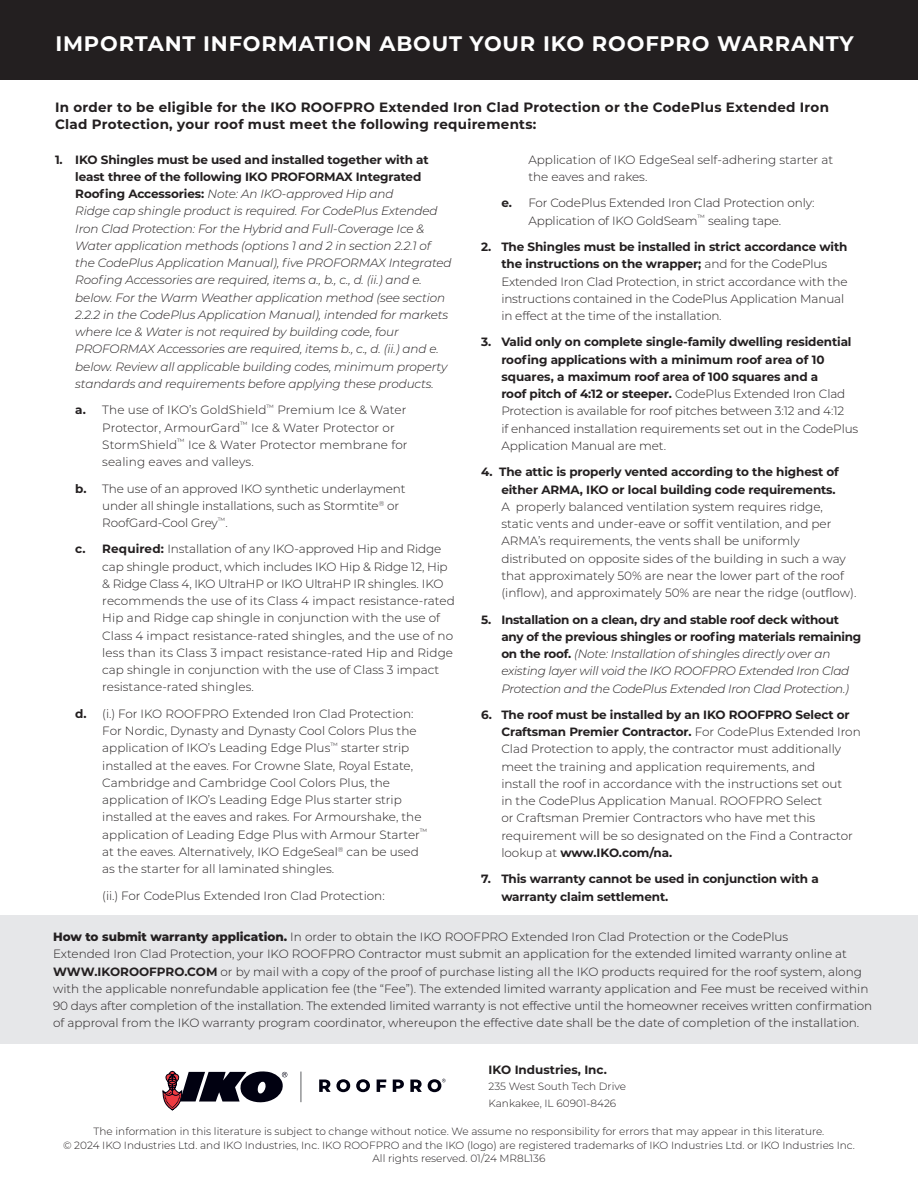
<style>
.page{position:relative;width:918px;height:1188px;background:#fff}
.page>*{position:absolute;margin:0;border:0;box-sizing:border-box;transform-origin:0 0}
.All_CAPS_Headline{font:700 21px "Montserrat";letter-spacing:.04em;color:#fff}
.t1{font:700 13.5px/17.2px "Montserrat";letter-spacing:.02em;color:#231f20}
.First_Indent{font:300 12px/17.2px "Montserrat";color:#231f20}
.First_Indent-2{font:italic 300 12px/17.2px "Montserrat";letter-spacing:-.01em;color:#231f20}
.First_Indent-3{font:700 12px/17.2px "Montserrat";letter-spacing:-.01em;color:#231f20}
.t2{font:300 10.5px/13.5px "Montserrat";color:#231f20}
.s1{font-weight:700;font-style:normal}
.s2{font-weight:700}
.s3{font-weight:800}
.s4{font-weight:300}
</style>
<div class="page">
<div style="left:0;top:916px;width:918px;height:128px;background:#e6e7e9"></div>
<svg style="left:319px;top:1079px;width:31px;height:13px"></svg>
<svg style="left:356px;top:1079px;width:14px;height:13px"></svg>
<svg style="left:377px;top:1080px;width:9px;height:12px"></svg>
<svg style="left:393px;top:1080px;width:11px;height:12px"></svg>
<svg style="left:410px;top:1080px;width:12px;height:12px"></svg>
<hr style="left:300px;top:1072px;width:2px;height:30px;background:#76787b">
<svg style="left:428px;top:1079px;width:18px;height:13px"></svg>
<svg style="left:162px;top:1070px;width:125px;height:41px"></svg>
<div style="left:0;top:0;width:918px;height:80px;background:#231f20"></div>
<p class="All_CAPS_Headline" style="left:55px;top:28px;width:800px">IMPORTANT INFORMATION ABOUT YOUR IKO ROOFPRO WARRANTY</p>
<p class="t1" style="left:55px;top:98px;width:775px">In order to be eligible for the IKO ROOFPRO Extended Iron Clad Protection or the CodePlus Extended Iron<br>Clad Protection, your roof must meet the following requirements:</p>
<p class="First_Indent-2" style="left:75px;top:150px;width:378px;text-indent:-20px"><span class="s1">1. IKO Shingles must be used and installed together with at least three of the following IKO PROFORMAX Integrated Roofing Accessories:</span> Note: An IKO-approved Hip and<br>Ridge cap shingle product is required. For CodePlus Extended Iron Clad Protection: For the Hybrid and Full-Coverage Ice &amp; Water application methods (options 1 and 2 in section 2.2.1 of the CodePlus Application Manual), five PROFORMAX Integrated Roofing Accessories are required, items a., b., c., d. (ii.) and e. below. For the Warm Weather application method (see section 2.2.2 in the CodePlus Application Manual), intended for markets where Ice &amp; Water is not required by building code, four PROFORMAX Accessories are required, items b., c., d. (ii.) and e. below. Review all applicable building codes, minimum property standards and requirements before applying these products.</p>
<p class="First_Indent" style="left:102px;top:401px;width:307px;text-indent:-27px"><span class="s2">a.</span> The use of IKO’s GoldShield<sup>™</sup> Premium Ice &amp; Water Protector, ArmourGard<sup>™</sup> Ice &amp; Water Protector or StormShield<sup>™</sup> Ice &amp; Water Protector membrane for sealing eaves and valleys.</p>
<p class="First_Indent" style="left:102px;top:479px;width:305px;text-indent:-27px"><span class="s2">b.</span> The use of an approved IKO synthetic underlayment under all shingle installations, such as Stormtite<sup>®</sup> or<br>RoofGard-Cool Grey<sup>™</sup>.</p>
<p class="First_Indent" style="left:102px;top:540px;width:354px;text-indent:-27px"><span class="s2">c. Required:</span> Installation of any IKO-approved Hip and Ridge cap shingle product, which includes IKO Hip &amp; Ridge 12, Hip &amp; Ridge Class 4, IKO UltraHP or IKO UltraHP IR shingles. IKO recommends the use of its Class 4 impact resistance-rated Hip and Ridge cap shingle in conjunction with the use of Class 4 impact resistance-rated shingles, and the use of no less than its Class 3 impact resistance-rated Hip and Ridge cap shingle in conjunction with the use of Class 3 impact resistance-rated shingles.</p>
<p class="First_Indent" style="left:102px;top:705px;width:327px;text-indent:-27px"><span class="s2">d.</span> (i.) For IKO ROOFPRO Extended Iron Clad Protection:<br>For Nordic, Dynasty and Dynasty Cool Colors Plus the application of IKO’s Leading Edge Plus<sup>™</sup> starter strip installed at the eaves. For Crowne Slate, Royal Estate, Cambridge and Cambridge Cool Colors Plus, the application of IKO’s Leading Edge Plus starter strip installed at the eaves and rakes. For Armourshake, the application of Leading Edge Plus with Armour Starter<sup>™ </sup>at the eaves. Alternatively, IKO EdgeSeal<sup>®</sup> can be used as the starter for all laminated shingles.</p>
<p class="First_Indent" style="left:102px;top:886px;width:284px">(ii.) For CodePlus Extended Iron Clad Protection:</p>
<p class="First_Indent" style="left:53px;top:928px;width:821px"><span class="s3">How to submit warranty application.</span> In order to obtain the IKO ROOFPRO Extended Iron Clad Protection or the CodePlus<br>Extended Iron Clad Protection, your IKO ROOFPRO Contractor must submit an application for the extended limited warranty online at <span class="s2">WWW.IKOROOFPRO.COM</span> or by mail with a copy of the proof of purchase listing all the IKO products required for the roof system, along with the applicable nonrefundable application fee (the “Fee”). The extended limited warranty application and Fee must be received within 90 days after completion of the installation. The extended limited warranty is not effective until the homeowner receives written confirmation of approval from the IKO warranty program coordinator, whereupon the effective date shall be the date of completion of the installation.</p>
<p class="First_Indent" style="left:528px;top:150px;width:306px">Application of IKO EdgeSeal self-adhering starter at the eaves and rakes.</p>
<p class="First_Indent" style="left:501px;top:194px;width:315px;text-align:center"><span class="s2">e.</span> For CodePlus Extended Iron Clad Protection only:<br>Application of IKO GoldSeam<sup>™</sup> sealing tape.</p>
<p class="First_Indent" style="left:501px;top:238px;width:348px;text-indent:-20px"><span class="s2">2. The Shingles must be installed in strict accordance with the instructions on the wrapper;</span> and for the CodePlus Extended Iron Clad Protection, in strict accordance with the instructions contained in the CodePlus Application Manual in effect at the time of the installation.</p>
<p class="First_Indent-3" style="left:501px;top:333px;width:359px;text-indent:-20px">3. Valid only on complete single-family dwelling residential roofing applications with a minimum roof area of 10 squares, a maximum roof area of 100 squares and a<br>roof pitch of 4:12 or steeper. <span class="s4">CodePlus Extended Iron Clad Protection is available for roof pitches between 3:12 and 4:12<br>if enhanced installation requirements set out in the CodePlus Application Manual are met.</span></p>
<p class="First_Indent" style="left:501px;top:463px;width:357px;text-indent:-20px"><span class="s2">4. The attic is properly vented according to the highest of either ARMA, IKO or local building code requirements.<br></span>A properly balanced ventilation system requires ridge, static vents and under-eave or soffit ventilation, and per ARMA’s requirements, the vents shall be uniformly distributed on opposite sides of the building in such a way that approximately 50% are near the lower part of the roof (inflow), and approximately 50% are near the ridge (outflow).</p>
<p class="First_Indent-2" style="left:501px;top:610px;width:361px;text-indent:-20px"><span class="s1">5. Installation on a clean, dry and stable roof deck without any of the previous shingles or roofing materials remaining on the roof.</span> (Note: Installation of shingles directly over an existing layer will void the IKO ROOFPRO Extended Iron Clad Protection and the CodePlus Extended Iron Clad Protection.)</p>
<p class="First_Indent" style="left:501px;top:706px;width:361px;text-indent:-20px"><span class="s2">6. The roof must be installed by an IKO ROOFPRO Select or Craftsman Premier Contractor.</span> For CodePlus Extended Iron Clad Protection to apply, the contractor must additionally meet the training and application requirements, and<br>install the roof in accordance with the instructions set out<br>in the CodePlus Application Manual. ROOFPRO Select<br>or Craftsman Premier Contractors who have met this requirement will be so designated on the Find a Contractor lookup at <span class="s2">www.IKO.com/na.</span></p>
<p class="First_Indent-3" style="left:501px;top:870px;width:319px;text-indent:-20px">7. This warranty cannot be used in conjunction with a warranty claim settlement.</p>
<p class="First_Indent-3" style="left:489px;top:1060px;width:120px">IKO Industries, Inc.</p>
<p class="t2" style="left:489px;top:1078px;width:139px;line-height:16.5px">235 West South Tech Drive<br>Kankakee, IL 60901-8426</p>
<p class="t2" style="left:63px;top:1124px;width:793px;text-align:center">The information in this literature is subject to change without notice. We assume no responsibility for errors that may appear in this literature.<br>© 2024 IKO Industries Ltd. and IKO Industries, Inc. IKO ROOFPRO and the IKO (logo) are registered trademarks of IKO Industries Ltd. or IKO Industries Inc.<br>All rights reserved. 01/24 MR8L136</p>
</div>
